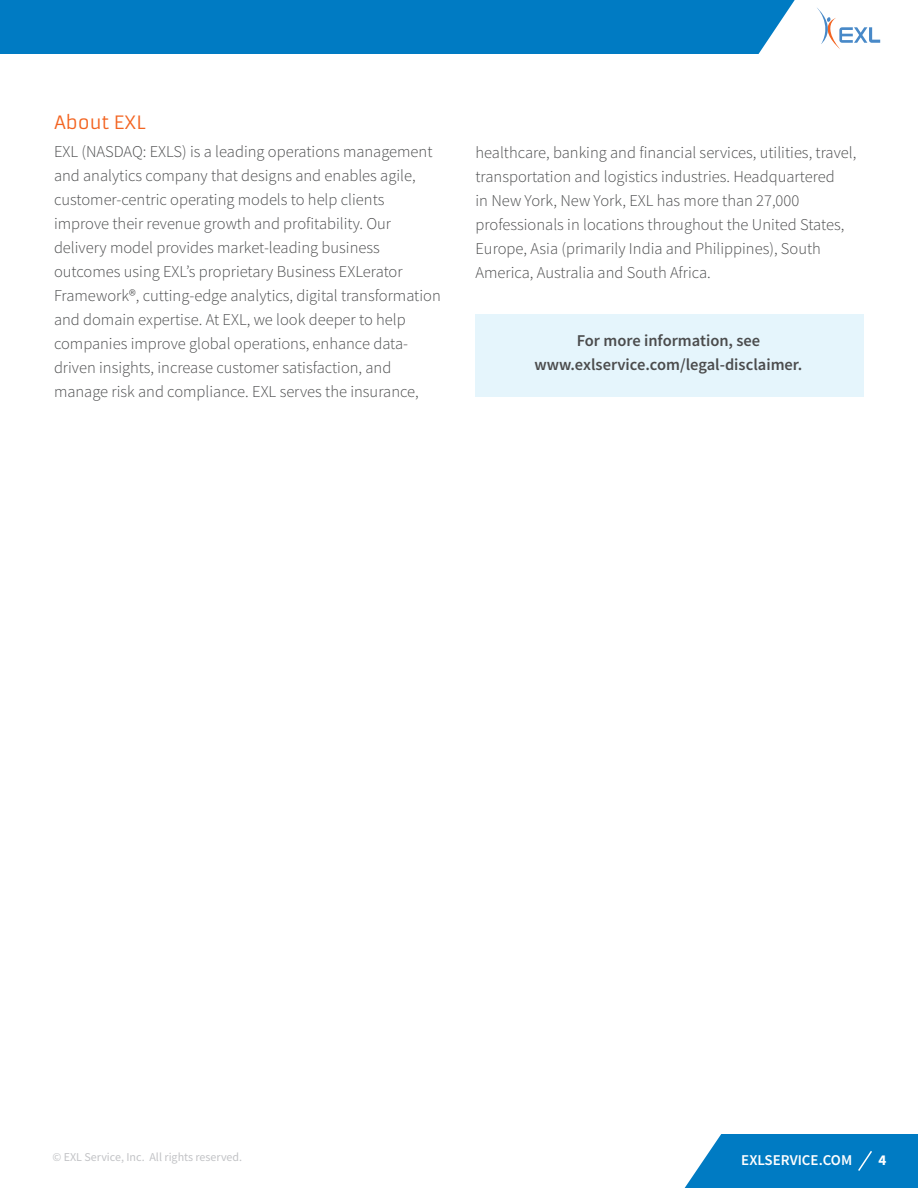
<style>
.page{position:relative;width:918px;height:1188px;background:#fff}
.page>*{position:absolute;margin:0;border:0;box-sizing:border-box;transform-origin:0 0}
.t1{font:18px "Armata";color:#f36421}
.t2{font:300 16.5px/24px "Source Sans Pro";color:#4b4c4d}
.t3{font:600 16.5px/24px "Source Sans Pro";color:#4b4c4d;text-align:center}
.EXLSERVICE_COM{font:600 15px "Source Sans Pro";color:#fff}
.t4{font:700 15px "Source Sans Pro";color:#fff}
.About_EXL{font:12px "Source Sans Pro";color:#c2c3c6}
</style>
<div class="page">
<div style="left:476px;top:314px;width:388px;height:83px;background:#e5f5fc"></div>
<div style="left:0;top:0;width:795px;height:54px;background:#007bc3"></div>
<svg style="left:817px;top:8px;width:63px;height:41px"></svg>
<svg style="left:685px;top:1134px;width:233px;height:54px"></svg>
<h3 class="t1" style="left:54px;top:111px;width:93px">About EXL</h3>
<p class="t2" style="left:54px;top:140px;width:388px">EXL (NASDAQ: EXLS) is a leading operations management and analytics company that designs and enables agile, customer-centric operating models to help clients improve their revenue growth and profitability. Our delivery model provides market-leading business outcomes using EXL’s proprietary Business EXLerator Framework®, cutting-edge analytics, digital transformation and domain expertise. At EXL, we look deeper to help companies improve global operations, enhance data&shy;driven insights, increase customer satisfaction, and manage risk and compliance. EXL serves the insurance,</p>
<p class="t2" style="left:476px;top:141px;width:382px">healthcare, banking and financial services, utilities, travel, transportation and logistics industries. Headquartered<br>in New York, New York, EXL has more than 27,000 professionals in locations throughout the United States, Europe, Asia (primarily India and Philippines), South America, Australia and South Africa.</p>
<p class="t3" style="left:535px;top:328px;width:269px">For more information, see www.exlservice.com/legal-disclaimer.</p>
<p class="About_EXL" style="left:52px;top:1149px;width:191px">© EXL Service, Inc. All rights reserved.</p>
<p class="EXLSERVICE_COM" style="left:741px;top:1150px;width:112px">EXLSERVICE.COM</p>
<p class="t4" style="left:879px;top:1150px;width:9px">4</p>
</div>
